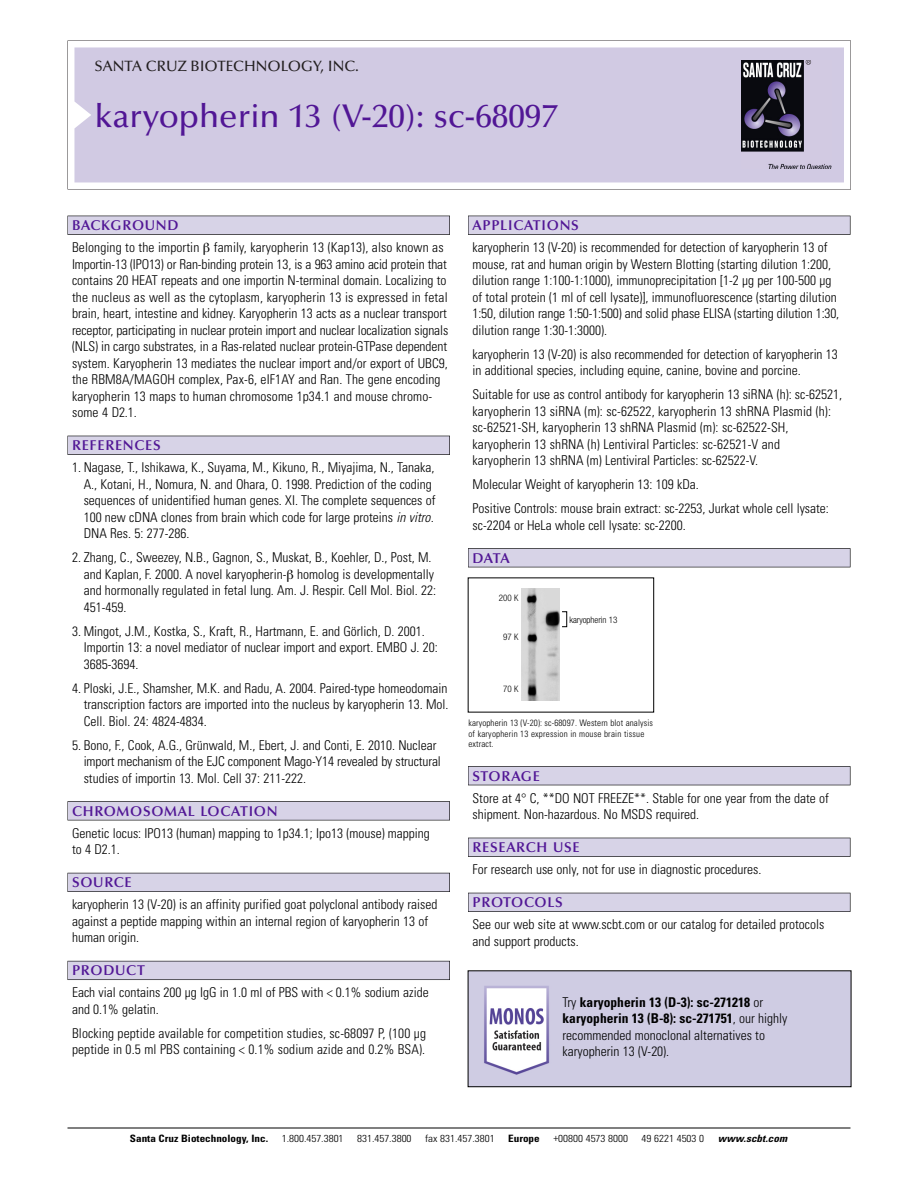
<style>
.page{position:relative;width:918px;height:1188px;background:#fff}
.page>*{position:absolute;margin:0;border:0;box-sizing:border-box;transform-origin:0 0}
.t1{font:500 33px "Optima";color:#511695}
.t2{font:500 15px "Optima";color:#231f20}
.t3{font:600 14.25px "Optima";letter-spacing:.05em;color:#511695}
.t4{font:300 condensed 13.5px/16.5px "Univers";color:#000}
.t5{font:300 condensed 10.2px "Univers";color:#000;scale:1.1 1}
.t6{font:700 condensed 10.2px "Univers";color:#000;scale:1.1 1}
.t7{font:italic 700 condensed 10.2px "Univers";letter-spacing:.005em;color:#000;scale:1.1 1}
.t8{font:300 condensed 9px/10.5px "Univers";letter-spacing:.015em;color:#000}
.t9{font:300 condensed 9px "Helvetica Neue";color:#000}
.s1{font-style:italic}
.s2{font-weight:700}
</style>
<div class="page">
<svg style="left:68px;top:40px;width:783px;height:149px"></svg>
<div style="left:74px;top:47px;width:770px;height:135px;background:#d1cae3"></div>
<img style="left:741px;top:60px;width:90px;height:108px">
<div style="left:68px;top:216px;width:382px;height:19px;background:#525155"></div>
<div style="left:68px;top:216px;width:381px;height:18px;background:#d7d3e7"></div>
<div style="left:68px;top:436px;width:382px;height:19px;background:#515055"></div>
<div style="left:68px;top:436px;width:381px;height:18px;background:#d7d3e7"></div>
<div style="left:68px;top:801px;width:382px;height:19px;background:#545357"></div>
<div style="left:68px;top:802px;width:381px;height:18px;background:#d7d3e7"></div>
<div style="left:68px;top:873px;width:382px;height:19px;background:#54535a"></div>
<div style="left:68px;top:873px;width:381px;height:18px;background:#d7d3e7"></div>
<div style="left:68px;top:961px;width:382px;height:19px;background:#5b5a62"></div>
<div style="left:68px;top:961px;width:381px;height:18px;background:#d7d3e7"></div>
<div style="left:468px;top:216px;width:382px;height:19px;background:#525155"></div>
<div style="left:468px;top:216px;width:382px;height:18px;background:#d7d3e7"></div>
<div style="left:468px;top:548px;width:382px;height:19px;background:#525155"></div>
<div style="left:468px;top:549px;width:382px;height:18px;background:#d7d3e7"></div>
<div style="left:468px;top:766px;width:382px;height:19px;background:#525156"></div>
<div style="left:468px;top:767px;width:382px;height:18px;background:#d7d3e7"></div>
<div style="left:468px;top:838px;width:382px;height:19px;background:#515055"></div>
<div style="left:468px;top:838px;width:382px;height:18px;background:#d7d3e7"></div>
<div style="left:468px;top:893px;width:382px;height:19px;background:#525158"></div>
<div style="left:468px;top:893px;width:382px;height:18px;background:#d7d3e7"></div>
<hr style="left:68px;top:1128px;width:782px;height:1px;background:#000">
<img style="left:522px;top:588px;width:38px;height:113px">
<div style="left:562px;top:612px;width:5px;height:15px;border:1px solid #000"></div>
<img style="left:470px;top:972px;width:379px;height:113px">
<div style="left:468px;top:970px;width:383px;height:117px;border:1px solid #000"></div>
<p class="t2" style="left:94px;top:61px;width:266px">SANTA CRUZ BIOTECHNOLOGY, INC.</p>
<h1 class="t1" style="left:94px;top:103px;width:465px">karyopherin 13 (V-20): sc-68097</h1>
<p class="t3" style="left:72px;top:219px;width:108px">BACKGROUND</p>
<p class="t4" style="left:72px;top:240px;width:378px">Belonging to the importin family, karyopherin 13 (Kap13), also known as Importin-13 (IPO13) or Ran-binding protein 13, is a 963 amino acid protein that contains 20 HEAT repeats and one importin N-terminal domain. Localizing to the nucleus as well as the cytoplasm, karyopherin 13 is expressed in fetal brain, heart, intestine and kidney. Karyopherin 13 acts as a nuclear transport receptor, participating in nuclear protein import and nuclear localization signals (NLS) in cargo substrates, in a Ras-related nuclear protein-GTPase dependent system. Karyopherin 13 mediates the nuclear import and/or export of UBC9, the RBM8A/MAGOH complex, Pax-6, eIF1AY and Ran. The gene encoding karyopherin 13 maps to human chromosome 1p34.1 and mouse chromo&shy;some 4 D2.1.</p>
<p class="t3" style="left:72px;top:440px;width:90px">REFERENCES</p>
<p class="t4" style="left:84px;top:460px;width:353px;text-indent:-12px">1. Nagase, T., Ishikawa, K., Suyama, M., Kikuno, R., Miyajima, N., Tanaka, A., Kotani, H., Nomura, N. and Ohara, O. 1998. Prediction of the coding sequences of unidentified human genes. XI. The complete sequences of 100 new cDNA clones from brain which code for large proteins <span class="s1">in vitro.<br></span>DNA Res. 5: 277-286.</p>
<p class="t4" style="left:84px;top:550px;width:354px;text-indent:-12px">2. Zhang, C., Sweezey, N.B., Gagnon, S., Muskat, B., Koehler, D., Post, M. and Kaplan, F. 2000. A novel karyopherin- homolog is developmentally and hormonally regulated in fetal lung. Am. J. Respir. Cell Mol. Biol. 22:<br>451-459.</p>
<p class="t4" style="left:84px;top:624px;width:356px;text-indent:-12px">3. Mingot, J.M., Kostka, S., Kraft, R., Hartmann, E. and Görlich, D. 2001.<br>Importin 13: a novel mediator of nuclear import and export. EMBO J. 20:<br>3685-3694.</p>
<p class="t4" style="left:84px;top:681px;width:366px;text-align:justify;text-indent:-12px">4. Ploski, J.E., Shamsher, M.K. and Radu, A. 2004. Paired-type homeodomain transcription factors are imported into the nucleus by karyopherin 13. Mol.<br>Cell. Biol. 24: 4824-4834.</p>
<p class="t4" style="left:84px;top:738px;width:359px;text-indent:-12px">5. Bono, F., Cook, A.G., Grünwald, M., Ebert, J. and Conti, E. 2010. Nuclear import mechanism of the EJC component Mago-Y14 revealed by structural studies of importin 13. Mol. Cell 37: 211-222.</p>
<p class="t3" style="left:72px;top:805px;width:207px">CHROMOSOMAL LOCATION</p>
<p class="t4" style="left:72px;top:826px;width:359px">Genetic locus: IPO13 (human) mapping to 1p34.1; Ipo13 (mouse) mapping to 4 D2.1.</p>
<p class="t3" style="left:72px;top:877px;width:61px">SOURCE</p>
<p class="t4" style="left:72px;top:897px;width:367px">karyopherin 13 (V-20) is an affinity purified goat polyclonal antibody raised against a peptide mapping within an internal region of karyopherin 13 of human origin.</p>
<p class="t3" style="left:72px;top:965px;width:74px">PRODUCT</p>
<p class="t4" style="left:72px;top:985px;width:358px">Each vial contains 200 µg IgG in 1.0 ml of PBS with &lt; 0.1% sodium azide and 0.1% gelatin.</p>
<p class="t4" style="left:72px;top:1026px;width:356px">Blocking peptide available for competition studies, sc-68097 P, (100 µg peptide in 0.5 ml PBS containing &lt; 0.1% sodium azide and 0.2% BSA).</p>
<p class="t3" style="left:473px;top:219px;width:108px">APPLICATIONS</p>
<p class="t4" style="left:473px;top:240px;width:368px">karyopherin 13 (V-20) is recommended for detection of karyopherin 13 of mouse, rat and human origin by Western Blotting (starting dilution 1:200, dilution range 1:100-1:1000), immunoprecipitation [1-2 µg per 100-500 µg of total protein (1 ml of cell lysate)], immunofluorescence (starting dilution 1:50, dilution range 1:50-1:500) and solid phase ELISA (starting dilution 1:30, dilution range 1:30-1:3000).</p>
<p class="t4" style="left:473px;top:347px;width:367px">karyopherin 13 (V-20) is also recommended for detection of karyopherin 13 in additional species, including equine, canine, bovine and porcine.</p>
<p class="t4" style="left:473px;top:387px;width:371px">Suitable for use as control antibody for karyopherin 13 siRNA (h): sc-62521, karyopherin 13 siRNA (m): sc-62522, karyopherin 13 shRNA Plasmid (h): sc-62521-SH, karyopherin 13 shRNA Plasmid (m): sc-62522-SH, karyopherin 13 shRNA (h) Lentiviral Particles: sc-62521-V and<br>karyopherin 13 shRNA (m) Lentiviral Particles: sc-62522-V.</p>
<p class="t4" style="left:473px;top:473px;width:358px;line-height:24px">Molecular Weight of karyopherin 13: 109 kDa.<br>Positive Controls: mouse brain extract: sc-2253, Jurkat whole cell lysate:</p>
<p class="t4" style="left:473px;top:518px;width:215px">sc-2204 or HeLa whole cell lysate: sc-2200.</p>
<p class="t3" style="left:473px;top:552px;width:39px">DATA</p>
<p class="t9" style="left:499px;top:594px;width:21px">200 K</p>
<p class="t9" style="left:503px;top:633px;width:17px">97 K</p>
<p class="t9" style="left:503px;top:686px;width:17px">70 K</p>
<p class="t9" style="left:569px;top:616px;width:50px">karyopherin 13</p>
<p class="t8" style="left:468px;top:719px;width:186px">karyopherin 13 (V-20): sc-68097. Western blot analysis of karyopherin 13 expression in mouse brain tissue extract.</p>
<p class="t3" style="left:473px;top:770px;width:69px">STORAGE</p>
<p class="t4" style="left:473px;top:791px;width:358px">Store at 4° C, **DO NOT FREEZE**. Stable for one year from the date of shipment. Non-hazardous. No MSDS required.</p>
<p class="t3" style="left:473px;top:842px;width:109px">RESEARCH USE</p>
<p class="t4" style="left:473px;top:862px;width:290px">For research use only, not for use in diagnostic procedures.</p>
<p class="t3" style="left:473px;top:897px;width:92px">PROTOCOLS</p>
<p class="t4" style="left:473px;top:917px;width:353px">See our web site at www.scbt.com or our catalog for detailed protocols and support products.</p>
<p class="t4" style="left:563px;top:995px;width:226px">Try <span class="s2">karyopherin 13 (D-3): sc-271218</span> or <span class="s2">karyopherin 13 (B-8): sc-271751</span>, our highly recommended monoclonal alternatives to karyopherin 13 (V-20).</p>
<p class="t6" style="left:130px;top:1135px;width:127px">Santa Cruz Biotechnology, Inc.</p>
<p class="t5" style="left:282px;top:1135px;width:58px">1.800.457.3801</p>
<p class="t5" style="left:357px;top:1135px;width:51px">831.457.3800</p>
<p class="t5" style="left:425px;top:1135px;width:65px">fax 831.457.3801</p>
<p class="t6" style="left:508px;top:1135px;width:30px">Europe</p>
<p class="t5" style="left:553px;top:1135px;width:69px">+00800 4573 8000</p>
<p class="t5" style="left:642px;top:1135px;width:58px">49 6221 4503 0</p>
<p class="t7" style="left:718px;top:1135px;width:64px">www.scbt.com</p>
</div>
